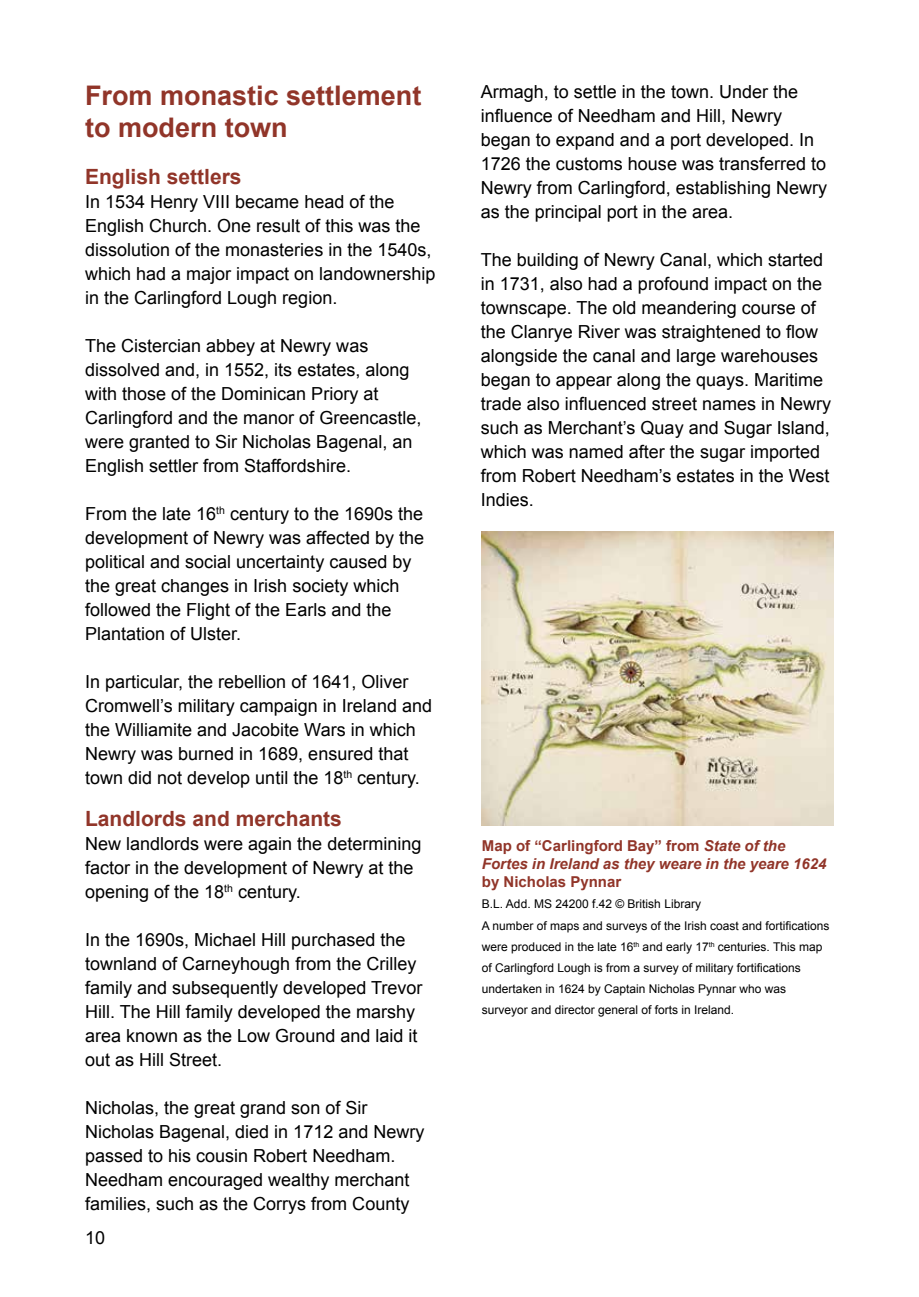
<style>
.page{position:relative;width:919px;height:1297px;background:#fff}
.page>*{position:absolute;margin:0;border:0;box-sizing:border-box;transform-origin:0 0}
.t1{font:700 27px/32.4px "Arial";color:#913529}
.t2{font:700 21px "Arial";color:#913529}
.t3{font:18px/24px "Arial";color:#000}
.t4{font:italic 700 15px/18px "Arial";color:#913529}
.t5{font:700 15px "Arial";color:#913529}
.t6{font:12px/21px "Arial";color:#000}
.s1{font-style:normal}
</style>
<div class="page">
<img style="left:481px;top:531px;width:352px;height:295px">
<h1 class="t1" style="left:85px;top:80px;width:338px">From monastic settlement to modern town</h1>
<p class="t2" style="left:85px;top:163px;width:158px">English settlers</p>
<p class="t3" style="left:85px;top:190px;width:352px">In 1534 Henry VIII became head of the English Church. One result of this was the dissolution of the monasteries in the 1540s, which had a major impact on landownership in the Carlingford Lough region.</p>
<p class="t3" style="left:85px;top:334px;width:338px">The Cistercian abbey at Newry was dissolved and, in 1552, its estates, along with those of the Dominican Priory at Carlingford and the manor of Greencastle, were granted to Sir Nicholas Bagenal, an English settler from Staffordshire.</p>
<p class="t3" style="left:85px;top:502px;width:340px">From the late 16<sup>th</sup> century to the 1690s the development of Newry was affected by the political and social uncertainty caused by the great changes in Irish society which followed the Flight of the Earls and the Plantation of Ulster.</p>
<p class="t3" style="left:85px;top:670px;width:348px">In particular, the rebellion of 1641, Oliver Cromwell’s military campaign in Ireland and the Williamite and Jacobite Wars in which Newry was burned in 1689, ensured that town did not develop until the 18<sup>th</sup> century.</p>
<p class="t2" style="left:85px;top:805px;width:258px">Landlords and merchants</p>
<p class="t3" style="left:85px;top:832px;width:338px">New landlords were again the determining factor in the development of Newry at the opening of the 18<sup>th</sup> century.</p>
<p class="t3" style="left:85px;top:928px;width:339px">In the 1690s, Michael Hill purchased the townland of Carneyhough from the Crilley family and subsequently developed Trevor Hill. The Hill family developed the marshy area known as the Low Ground and laid it out as Hill Street.</p>
<p class="t3" style="left:85px;top:1096px;width:341px">Nicholas, the great grand son of Sir Nicholas Bagenal, died in 1712 and Newry passed to his cousin Robert Needham.<br>Needham encouraged wealthy merchant families, such as the Corrys from County</p>
<p class="t3" style="left:85px;top:1225px;width:22px">10</p>
<p class="t3" style="left:480px;top:80px;width:348px">Armagh, to settle in the town. Under the influence of Needham and Hill, Newry began to expand and a port developed. In 1726 the customs house was transferred to Newry from Carlingford, establishing Newry as the principal port in the area.</p>
<p class="t3" style="left:480px;top:248px;width:352px">The building of Newry Canal, which started in 1731, also had a profound impact on the townscape. The old meandering course of the Clanrye River was straightened to flow alongside the canal and large warehouses began to appear along the quays. Maritime trade also influenced street names in Newry such as Merchant’s Quay and Sugar Island, which was named after the sugar imported from Robert Needham’s estates in the West Indies.</p>
<p class="t4" style="left:482px;top:838px;width:346px"><span class="s1">Map of “Carlingford Bay” from</span> State of the<br>Fortes in Ireland as they weare in the yeare 1624</p>
<p class="t5" style="left:482px;top:872px;width:141px">by Nicholas Pynnar</p>
<p class="t6" style="left:482px;top:894px;width:349px">B.L. Add. MS 24200 f.42 © British Library<br>A number of maps and surveys of the Irish coast and fortifications were produced in the late 16<sup>th</sup> and early 17<sup>th</sup> centuries. This map of Carlingford Lough is from a survey of military fortifications undertaken in 1624 by Captain Nicholas Pynnar who was surveyor and director general of forts in Ireland.</p>
</div>
